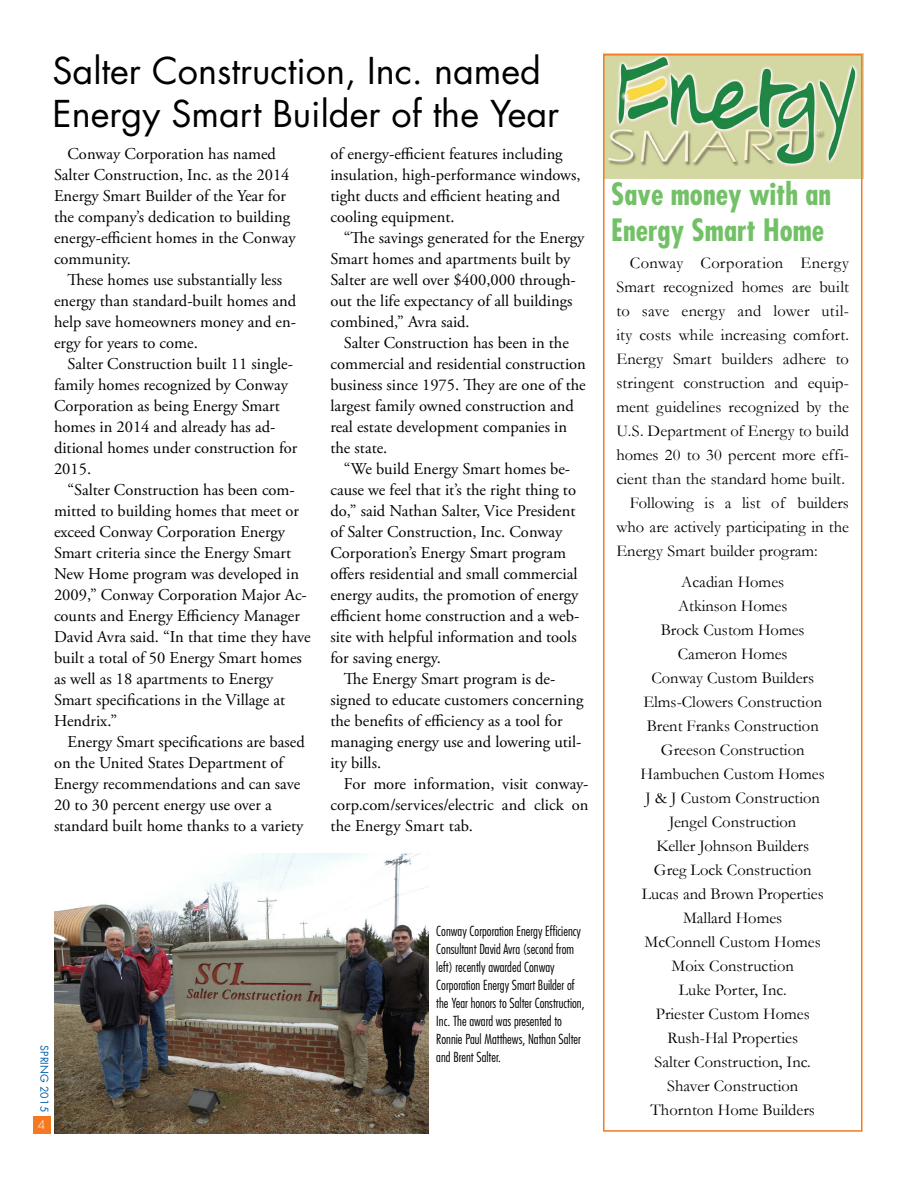
<style>
.page{position:relative;width:918px;height:1188px;background:#fff}
.page>*{position:absolute;margin:0;border:0;box-sizing:border-box;transform-origin:0 0}
.t1{font:36px/43.2px "Futura Std";color:#000}
.t2{font:700 condensed 30px/36px "Futura Std";color:#73c167}
.t3{font:16.5px/21px "Adobe Garamond Pro";color:#000}
.t4{font:16.5px/24px "Garamond";color:#000;text-align:center}
.t5{font:16.5px "Garamond";letter-spacing:.02em;color:#000}
.t6{font:300 condensed 13.5px/18px "Futura Std";color:#000}
.t7{font:300 12px "Futura Std";color:#fff}
.t8{font:10.5px "Futura Std";letter-spacing:.01em;color:#0060a9}
</style>
<div class="page">
<img style="left:606px;top:54px;width:258px;height:124px">
<div style="left:603px;top:54px;width:259px;height:1078px;border:2px solid #f47920"></div>
<div style="left:33px;top:1116px;width:18px;height:18px;background:#f47920"></div>
<img style="left:54px;top:853px;width:374px;height:281px">
<h1 class="t1" style="left:52px;top:49px;width:508px">Salter Construction, Inc. named<br>Energy Smart Builder of the Year</h1>
<p class="t3" style="left:54px;top:144px;width:243px;text-indent:13px">Conway Corporation has named<br>Salter Construction, Inc. as the 2014<br>Energy Smart Builder of the Year for the company’s dedication to building energy-efficient homes in the Conway community.</p>
<p class="t3" style="left:54px;top:270px;width:244px;text-indent:13px">These homes use substantially less energy than standard-built homes and help save homeowners money and en&shy;ergy for years to come.</p>
<p class="t3" style="left:54px;top:354px;width:245px;text-indent:13px">Salter Construction built 11 single&shy;family homes recognized by Conway<br>Corporation as being Energy Smart homes in 2014 and already has ad&shy;ditional homes under construction for<br>2015.</p>
<p class="t3" style="left:54px;top:480px;width:258px;text-indent:13px">“Salter Construction has been com&shy;mitted to building homes that meet or exceed Conway Corporation Energy Smart criteria since the Energy Smart New Home program was developed in 2009,” Conway Corporation Major Ac&shy;counts and Energy Efficiency Manager David Avra said. “In that time they have built a total of 50 Energy Smart homes as well as 18 apartments to Energy Smart specifications in the Village at Hendrix.”</p>
<p class="t3" style="left:54px;top:732px;width:252px;text-indent:13px">Energy Smart specifications are based on the United States Department of Energy recommendations and can save 20 to 30 percent energy use over a standard built home thanks to a variety</p>
<p class="t3" style="left:330px;top:144px;width:252px">of energy-efficient features including insulation, high-performance windows, tight ducts and efficient heating and cooling equipment.</p>
<p class="t3" style="left:330px;top:228px;width:256px;text-indent:13px">“The savings generated for the Energy Smart homes and apartments built by Salter are well over $400,000 through&shy;out the life expectancy of all buildings combined,” Avra said.</p>
<p class="t3" style="left:330px;top:333px;width:257px;text-indent:13px">Salter Construction has been in the commercial and residential construction business since 1975. They are one of the largest family owned construction and real estate development companies in the state.</p>
<p class="t3" style="left:330px;top:459px;width:250px;text-indent:13px">“We build Energy Smart homes be&shy;cause we feel that it’s the right thing to do,” said Nathan Salter, Vice President of Salter Construction, Inc. Conway Corporation’s Energy Smart program offers residential and small commercial energy audits, the promotion of energy efficient home construction and a web&shy;site with helpful information and tools for saving energy.</p>
<p class="t3" style="left:330px;top:669px;width:254px;text-indent:13px">The Energy Smart program is de&shy;signed to educate customers concerning the benefits of efficiency as a tool for managing energy use and lowering util&shy;ity bills.</p>
<p class="t3" style="left:330px;top:774px;width:260px;text-align:justify;text-indent:13px">For more information, visit conway&shy;corp.com/services/electric and click on the Energy Smart tab.</p>
<p class="t8" style="left:51px;top:1045px;width:68px;rotate:90deg">SPRING 2015</p>
<p class="t7" style="left:38px;top:1118px;width:9px">4</p>
<p class="t6" style="left:436px;top:922px;width:150px">Conway Corporation Energy Efficiency Consultant David Avra (second from left) recently awarded Conway Corporation Energy Smart Builder of the Year honors to Salter Construction, Inc. The award was presented to Ronnie Paul Matthews, Nathan Salter and Brent Salter.</p>
<h2 class="t2" style="left:611px;top:176px;width:221px">Save money with an<br>Energy Smart Home</h2>
<p class="t5" style="left:630px;top:252px;width:221px">Conway Corporation Energy</p>
<p class="t4" style="left:616px;top:274px;width:234px">Smart recognized homes are built</p>
<p class="t4" style="left:616px;top:298px;width:234px">to save energy and lower util-</p>
<p class="t4" style="left:616px;top:322px;width:234px">ity costs while increasing comfort.</p>
<p class="t4" style="left:616px;top:346px;width:234px">Energy Smart builders adhere to</p>
<p class="t4" style="left:616px;top:370px;width:234px">stringent construction and equip-</p>
<p class="t4" style="left:616px;top:394px;width:234px">ment guidelines recognized by the</p>
<p class="t4" style="left:616px;top:418px;width:234px">U.S. Department of Energy to build</p>
<p class="t4" style="left:616px;top:442px;width:234px">homes 20 to 30 percent more effi-</p>
<p class="t4" style="left:616px;top:466px;width:230px">cient than the standard home built.</p>
<p class="t4" style="left:630px;top:490px;width:220px">Following is a list of builders</p>
<p class="t4" style="left:616px;top:514px;width:234px">who are actively participating in the</p>
<p class="t4" style="left:616px;top:538px;width:203px">Energy Smart builder program:</p>
<p class="t4" style="left:641px;top:569px;width:186px">Acadian Homes<br>Atkinson Homes<br>Brock Custom Homes<br>Cameron Homes<br>Conway Custom Builders<br>Elms-Clowers Construction<br>Brent Franks Construction<br>Greeson Construction<br>Hambuchen Custom Homes<br>J &amp; J Custom Construction<br>Jengel Construction<br>Keller Johnson Builders<br>Greg Lock Construction<br>Lucas and Brown Properties<br>Mallard Homes<br>McConnell Custom Homes<br>Moix Construction<br>Luke Porter, Inc.<br>Priester Custom Homes<br>Rush-Hal Properties<br>Salter Construction, Inc.<br>Shaver Construction<br>Thornton Home Builders</p>
</div>
